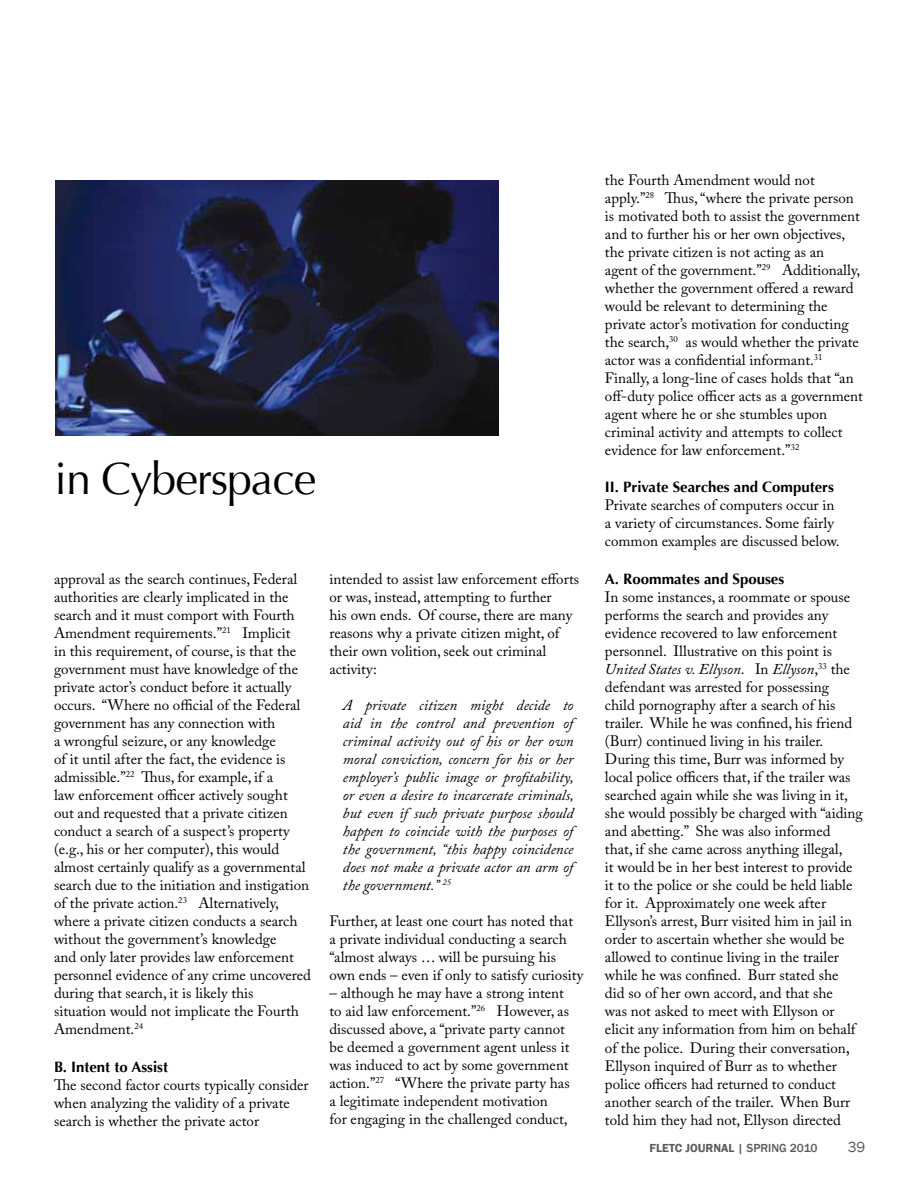
<style>
.page{position:relative;width:918px;height:1188px;background:#fff}
.page>*{position:absolute;margin:0;border:0;box-sizing:border-box;transform-origin:0 0}
.t1{font:45px "Optima";letter-spacing:-.025em;color:#000}
.t2{font:15px/18px "Adobe Caslon Pro";color:#000}
.t3{font:italic 15px/18px "Adobe Caslon Pro";color:#000;text-align:justify}
.t4{font:700 15px "Optima";color:#000}
.t5{font:15px "Franklin Gothic";color:#5a5b5d}
.t6{font:600 12px "Franklin Gothic";color:#5a5b5d}
.s1{font-style:italic}
.s2{font-size:16.5px}
.s3{font-weight:500}
</style>
<div class="page">
<img style="left:56px;top:181px;width:442px;height:254px">
<h1 class="t1" style="left:55px;top:452px;width:263px">in Cyberspace</h1>
<p class="t2" style="left:54px;top:570px;width:259px">approval as the search continues, Federal authorities are clearly implicated in the search and it must comport with Fourth Amendment requirements.”<sup>21</sup> Implicit<br>in this requirement, of course, is that the government must have knowledge of the private actor’s conduct before it actually occurs. “Where no official of the Federal government has any connection with<br>a wrongful seizure, or any knowledge<br>of it until after the fact, the evidence is admissible.”<sup>22</sup> Thus, for example, if a<br>law enforcement officer actively sought out and requested that a private citizen conduct a search of a suspect’s property (e.g., his or her computer), this would almost certainly qualify as a governmental search due to the initiation and instigation of the private action.<sup>23</sup> Alternatively, where a private citizen conducts a search without the government’s knowledge<br>and only later provides law enforcement personnel evidence of any crime uncovered during that search, it is likely this<br>situation would not implicate the Fourth Amendment.<sup>24</sup></p>
<p class="t4" style="left:54px;top:1058px;width:116px">B. Intent to Assist</p>
<p class="t2" style="left:54px;top:1076px;width:256px">The second factor courts typically consider when analyzing the validity of a private search is whether the private actor</p>
<p class="t2" style="left:329px;top:570px;width:251px">intended to assist law enforcement efforts or was, instead, attempting to further<br>his own ends. Of course, there are many reasons why a private citizen might, of their own volition, seek out criminal activity:</p>
<p class="t3" style="left:343px;top:696px;width:232px">A private citizen might decide to aid in the control and prevention of criminal activity out of his or her own moral conviction, concern for his or her employer’s public image or profitability, or even a desire to incarcerate criminals, but even if such private purpose should happen to coincide with the purposes of the government, “this happy coincidence does not make a private actor an arm of the government.” <sup>25</sup></p>
<p class="t2" style="left:329px;top:912px;width:255px">Further, at least one court has noted that<br>a private individual conducting a search “almost always … will be pursuing his own ends – even if only to satisfy curiosity</p>
<p class="t2" style="left:329px;top:984px;width:242px">– although he may have a strong intent to aid law enforcement.”<sup>26</sup> However, as discussed above, a “private party cannot be deemed a government agent unless it was induced to act by some government action.”<sup>27</sup> “Where the private party has a legitimate independent motivation<br>for engaging in the challenged conduct,</p>
<p class="t2" style="left:605px;top:170px;width:259px">the Fourth Amendment would not apply.”<sup>28</sup> Thus, “where the private person is motivated both to assist the government and to further his or her own objectives, the private citizen is not acting as an<br>agent of the government.”<sup>29</sup> Additionally, whether the government offered a reward would be relevant to determining the private actor’s motivation for conducting the search,<sup>30</sup> as would whether the private actor was a confidential informant.<sup>31<br></sup>Finally, a long-line of cases holds that “an off-duty police officer acts as a government agent where he or she stumbles upon criminal activity and attempts to collect evidence for law enforcement.”<sup>32</sup></p>
<p class="t4" style="left:605px;top:478px;width:230px">II. Private Searches and Computers</p>
<p class="t2" style="left:605px;top:496px;width:236px">Private searches of computers occur in a variety of circumstances. Some fairly common examples are discussed below.</p>
<p class="t4" style="left:605px;top:570px;width:181px">A. Roommates and Spouses</p>
<p class="t2" style="left:605px;top:587px;width:259px">In some instances, a roommate or spouse performs the search and provides any evidence recovered to law enforcement personnel. Illustrative on this point is <span class="s1">United States v. Ellyson</span>. In <span class="s1">Ellyson</span>,<sup>33</sup> the defendant was arrested for possessing child pornography after a search of his trailer. While he was confined, his friend (Burr) continued living in his trailer.<br>During this time, Burr was informed by local police officers that, if the trailer was searched again while she was living in it, she would possibly be charged with “aiding and abetting.” She was also informed<br>that, if she came across anything illegal,<br>it would be in her best interest to provide it to the police or she could be held liable for it. Approximately one week after Ellyson’s arrest, Burr visited him in jail in order to ascertain whether she would be allowed to continue living in the trailer while he was confined. Burr stated she<br>did so of her own accord, and that she<br>was not asked to meet with Ellyson or elicit any information from him on behalf</p>
<p class="t2" style="left:605px;top:1039px;width:247px">of the police. During their conversation<span class="s2">, </span>Ellyson inquired of Burr as to whether police officers had returned to conduct another search of the trailer. When Burr told him they had not, Ellyson directed</p>
<p class="t6" style="left:650px;top:1140px;width:170px">FLETC JOURNAL <span class="s3">| SPRING 2010</span></p>
<p class="t5" style="left:848px;top:1137px;width:19px">39</p>
</div>
